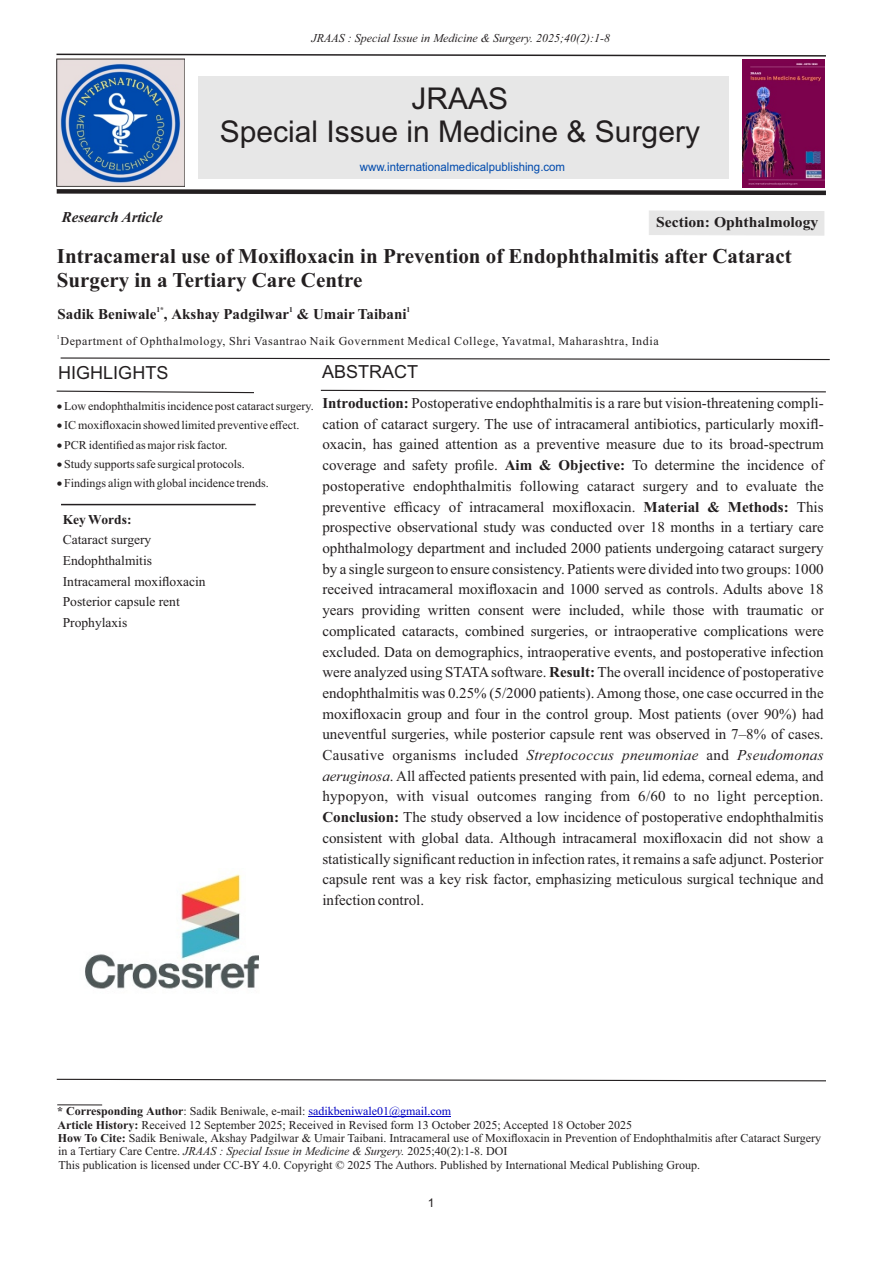
<style>
.page{position:relative;width:893px;height:1263px;background:#fff}
.page>*{position:absolute;margin:0;border:0;box-sizing:border-box;transform-origin:0 0}
.t1{font:30px/33px "Arial";color:#231f20;text-align:center}
.t2{font:700 21px/23.2px "Times New Roman";color:#231f20}
.t3{font:18px "Arial";color:#231f20}
.t4{font:15px/20.7px "Times New Roman";color:#231f20;text-align:justify}
.t5{font:700 15px "Times New Roman";color:#231f20}
.t6{font:700 15px "Times New Roman";color:#231f20;scale:1.04 1}
.t7{font:italic 700 15px "Times New Roman";letter-spacing:-.005em;color:#231f20}
.t8{font:13.5px/20.7px "Times New Roman";color:#231f20}
.t9{font:700 13.5px "Times New Roman";color:#231f20}
.t10{font:12px/13.4px "Times New Roman";color:#231f20}
.t11{font:12px "Times New Roman";letter-spacing:.05em;color:#231f20}
.t12{font:italic 12px "Times New Roman";color:#231f20}
.t13{font:12px "Arial";color:#004aad;scale:.95 1}
.t14{font:12px "Arial";color:#231f20}
.t15{font:700 7.5px "Times New Roman";color:#231f20}
.t16{font:6px "Times New Roman";color:#231f20}
.s1{font-weight:700}
.s2{font-style:italic}
.s3{color:#0000c4}
</style>
<div class="page">
<svg style="left:56px;top:1078px;width:770px;height:4px"></svg>
<hr style="left:57px;top:1104px;width:45px;height:1px;background:#231f20">
<hr style="left:309px;top:1116px;width:142px;height:1px;background:#0000c4">
<svg style="left:56px;top:390px;width:198px;height:4px"></svg>
<svg style="left:320px;top:389px;width:506px;height:4px"></svg>
<svg style="left:60px;top:357px;width:770px;height:4px"></svg>
<hr style="left:61px;top:504px;width:195px;height:1px;background:#231f20">
<svg style="left:649px;top:210px;width:176px;height:26px;background:#e8e8e8"></svg>
<svg style="left:56px;top:53px;width:770px;height:4px"></svg>
<svg style="left:56px;top:187px;width:770px;height:9px"></svg>
<div style="left:198px;top:76px;width:530px;height:103px;background:#e7e7e7"></div>
<img style="left:56px;top:58px;width:128px;height:129px">
<img style="left:85px;top:874px;width:174px;height:115px">
<img style="left:742px;top:60px;width:82px;height:128px">
<p class="t12" style="left:312px;top:33px;width:300px">JRAAS : Special Issue in Medicine &amp; Surgery. 2025;40(2):1-8</p>
<h1 class="t1" style="left:220px;top:84px;width:482px">JRAAS<br>Special Issue in Medicine &amp; Surgery</h1>
<p class="t7" style="left:62px;top:212px;width:102px">Research Article</p>
<p class="t13" style="left:360px;top:162px;width:218px">www.internationalmedicalpublishing.com</p>
<p class="t6" style="left:656px;top:217px;width:157px">Section: Ophthalmology</p>
<h2 class="t2" style="left:57px;top:247px;width:736px">Intracameral use of Moxifloxacin in Prevention of Endophthalmitis after Cataract<br>Surgery in a Tertiary Care Centre</h2>
<p class="t15" style="left:156px;top:307px;width:9px">1*</p>
<p class="t15" style="left:289px;top:307px;width:5px">1</p>
<p class="t15" style="left:407px;top:307px;width:5px">1</p>
<p class="t5" style="left:58px;top:309px;width:350px">Sadik Beniwale , Akshay Padgilwar &amp; Umair Taibani</p>
<p class="t16" style="left:57px;top:334px;width:4px">1</p>
<p class="t11" style="left:60px;top:336px;width:600px">Department of Ophthalmology, Shri Vasantrao Naik Government Medical College, Yavatmal, Maharashtra, India</p>
<p class="t3" style="left:58px;top:366px;width:112px">HIGHLIGHTS</p>
<p class="t3" style="left:322px;top:365px;width:98px">ABSTRACT</p>
<p class="t10" style="left:57px;top:400px;width:258px">•Low endophthalmitis incidence post cataract surgery.</p>
<p class="t10" style="left:57px;top:420px;width:244px">• IC moxifloxacin showed limited preventive effect.</p>
<p class="t10" style="left:57px;top:439px;width:172px">• PCR identified as major risk factor.</p>
<p class="t10" style="left:57px;top:458px;width:189px">• Study supports safe surgical protocols.</p>
<p class="t10" style="left:57px;top:478px;width:213px">• Findings align with global incidence trends.</p>
<p class="t4" style="left:322px;top:394px;width:503px"><span class="s1">Introduction:</span> Postoperative endophthalmitis is a rare but vision-threatening compli&shy;cation of cataract surgery. The use of intracameral antibiotics, particularly moxifl&shy;oxacin, has gained attention as a preventive measure due to its broad-spectrum coverage and safety profile. <span class="s1">Aim &amp; Objective:</span> To determine the incidence of postoperative endophthalmitis following cataract surgery and to evaluate the preventive efficacy of intracameral moxifloxacin. <span class="s1">Material &amp; Methods:</span> This prospective observational study was conducted over 18 months in a tertiary care ophthalmology department and included 2000 patients undergoing cataract surgery by a single surgeon to ensure consistency. Patients were divided into two groups: 1000 received intracameral moxifloxacin and 1000 served as controls. Adults above 18 years providing written consent were included, while those with traumatic or complicated cataracts, combined surgeries, or intraoperative complications were excluded. Data on demographics, intraoperative events, and postoperative infection were analyzed using STATAsoftware. <span class="s1">Result:</span> The overall incidence of postoperative endophthalmitis was 0.25% (5/2000 patients). Among those, one case occurred in the moxifloxacin group and four in the control group. Most patients (over 90%) had uneventful surgeries, while posterior capsule rent was observed in 7–8% of cases.<br>Causative organisms included <span class="s2">Streptococcus pneumoniae</span> and <span class="s2">Pseudomonas aeruginosa</span>. All affected patients presented with pain, lid edema, corneal edema, and hypopyon, with visual outcomes ranging from 6/60 to no light perception.<br><span class="s1">Conclusion:</span> The study observed a low incidence of postoperative endophthalmitis consistent with global data. Although intracameral moxifloxacin did not show a statistically significant reduction in infection rates, it remains a safe adjunct. Posterior capsule rent was a key risk factor, emphasizing meticulous surgical technique and infection control.</p>
<p class="t9" style="left:63px;top:514px;width:70px">Key Words:</p>
<p class="t8" style="left:63px;top:531px;width:144px">Cataract surgery<br>Endophthalmitis<br>Intracameral moxifloxacin<br>Posterior capsule rent<br>Prophylaxis</p>
<p class="t10" style="left:57px;top:1105px;width:765px"><span class="s1">* Corresponding Author</span>: Sadik Beniwale, e-mail: <span class="s3">sadikbeniwale01@gmail.com<br></span><span class="s1">Article History:</span> Received 12 September 2025; Received in Revised form 13 October 2025; Accepted 18 October 2025<br><span class="s1">How To Cite:</span> Sadik Beniwale, Akshay Padgilwar &amp; Umair Taibani. Intracameral use of Moxifloxacin in Prevention of Endophthalmitis after Cataract Surgery in a Tertiary Care Centre. <span class="s2">JRAAS : Special Issue in Medicine &amp; Surgery.</span> 2025;40(2):1-8. DOI<br>This publication is licensed under CC-BY 4.0. Copyright © 2025 The Authors. Published by International Medical Publishing Group.</p>
<p class="t14" style="left:428px;top:1198px;width:8px">1</p>
</div>
